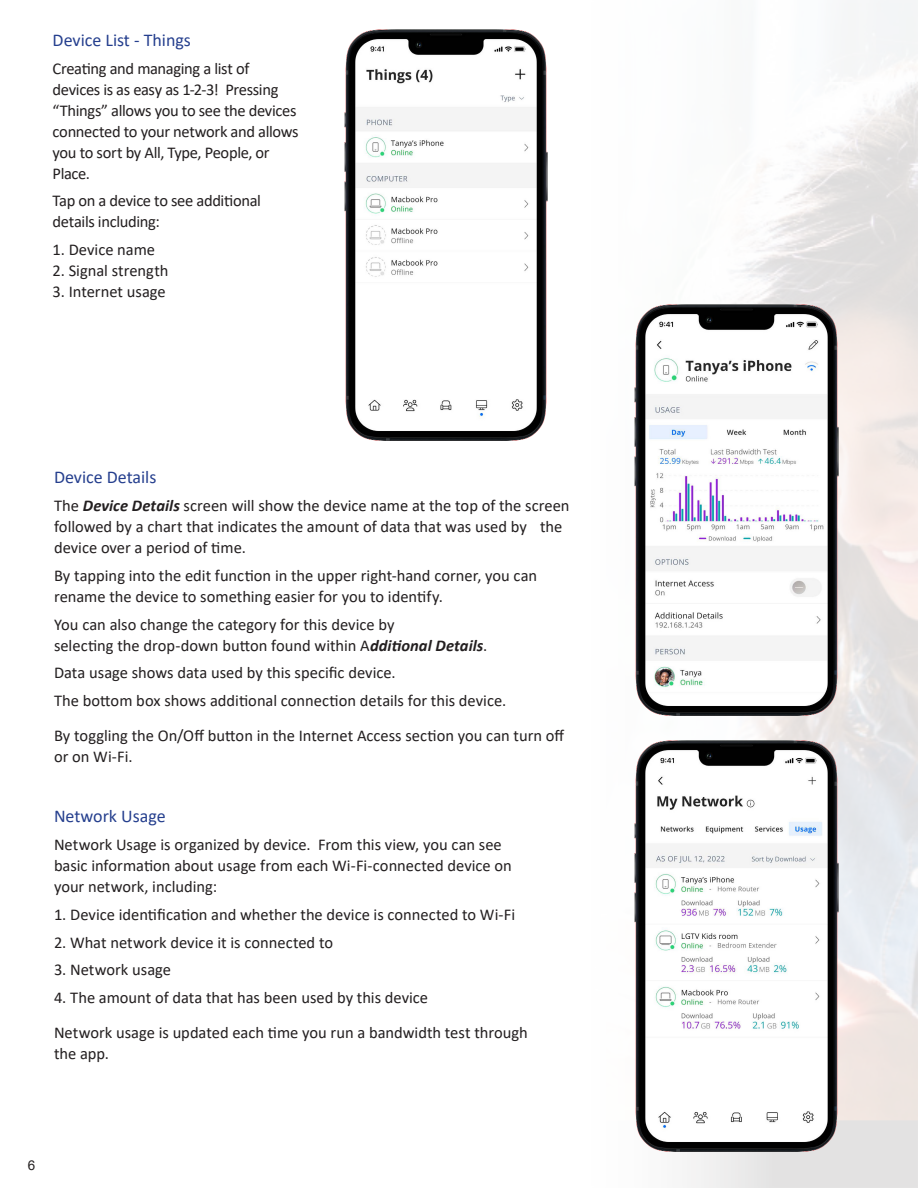
<style>
.page{position:relative;width:918px;height:1188px;background:#fff}
.page>*{position:absolute;margin:0;border:0;box-sizing:border-box;transform-origin:0 0}
.t1{font:18px "Calibri";color:#253f8e}
.Body{font:16.5px/21px "Calibri";letter-spacing:-.005em;color:#231f20}
.Header_2{font:16.5px/21px "Calibri";color:#231f20}
.t2{font:13.5px "Arial";color:#231f20}
.s1{font-weight:700;font-style:italic}
.s2{font-family:"Myriad Pro";font-size:15px;color:#fff}
</style>
<div class="page">
<img style="left:634px;top:0;width:284px;height:1188px">
<img style="left:344px;top:29px;width:203px;height:411px">
<img style="left:635px;top:304px;width:203px;height:412px">
<img style="left:635px;top:740px;width:203px;height:411px">
<p class="t1" style="left:53px;top:27px;width:140px">Device List - Things</p>
<p class="Body" style="left:53px;top:57px;width:248px">Creating and managing a list of devices is as easy as 1-2-3! Pressing “Things” allows you to see the devices connected to your network and allows you to sort by All, Type, People, or<br>Place.</p>
<p class="Body" style="left:53px;top:190px;width:210px">Tap on a device to see additional details including:</p>
<p class="Body" style="left:53px;top:239px;width:104px">1. Device name</p>
<p class="Body" style="left:53px;top:260px;width:117px">2. Signal strength</p>
<p class="Body" style="left:53px;top:281px;width:115px">3. Internet usage</p>
<p class="t1" style="left:54px;top:465px;width:104px">Device Details</p>
<p class="Header_2" style="left:54px;top:495px;width:517px">The <span class="s1">Device Details</span> screen will show the device name at the top of the screen followed by a chart that indicates the amount of data that was used by the device over a period of time.</p>
<p class="Header_2" style="left:54px;top:565px;width:485px">By tapping into the edit function in the upper right-hand corner, you can rename the device to something easier for you to identify.</p>
<p class="Header_2" style="left:54px;top:613px;width:435px">You can also change the category for this device by<br>selecting the drop-down button found within A<span class="s1">dditional Details</span>.</p>
<p class="Header_2" style="left:54px;top:662px;width:343px">Data usage shows data used by this specific device.</p>
<p class="Header_2" style="left:54px;top:690px;width:454px">The bottom box shows additional connection details for this device.</p>
<p class="Header_2" style="left:54px;top:724px;width:512px">By toggling the On/Off button in the Internet Access section you can turn off or on Wi-Fi.<span class="s2">.</span></p>
<p class="t1" style="left:54px;top:804px;width:113px">Network Usage</p>
<p class="Body" style="left:54px;top:834px;width:459px">Network Usage is organized by device. From this view, you can see basic information about usage from each Wi-Fi-connected device on your network, including:</p>
<p class="Body" style="left:54px;top:904px;width:463px">1. Device identification and whether the device is connected to Wi-Fi</p>
<p class="Body" style="left:54px;top:931px;width:281px">2. What network device it is connected to</p>
<p class="Body" style="left:54px;top:959px;width:119px">3. Network usage</p>
<p class="Body" style="left:54px;top:987px;width:376px">4. The amount of data that has been used by this device</p>
<p class="Body" style="left:54px;top:1021px;width:475px">Network usage is updated each time you run a bandwidth test through the app.</p>
<p class="t2" style="left:28px;top:1156px;width:9px">6</p>
</div>
